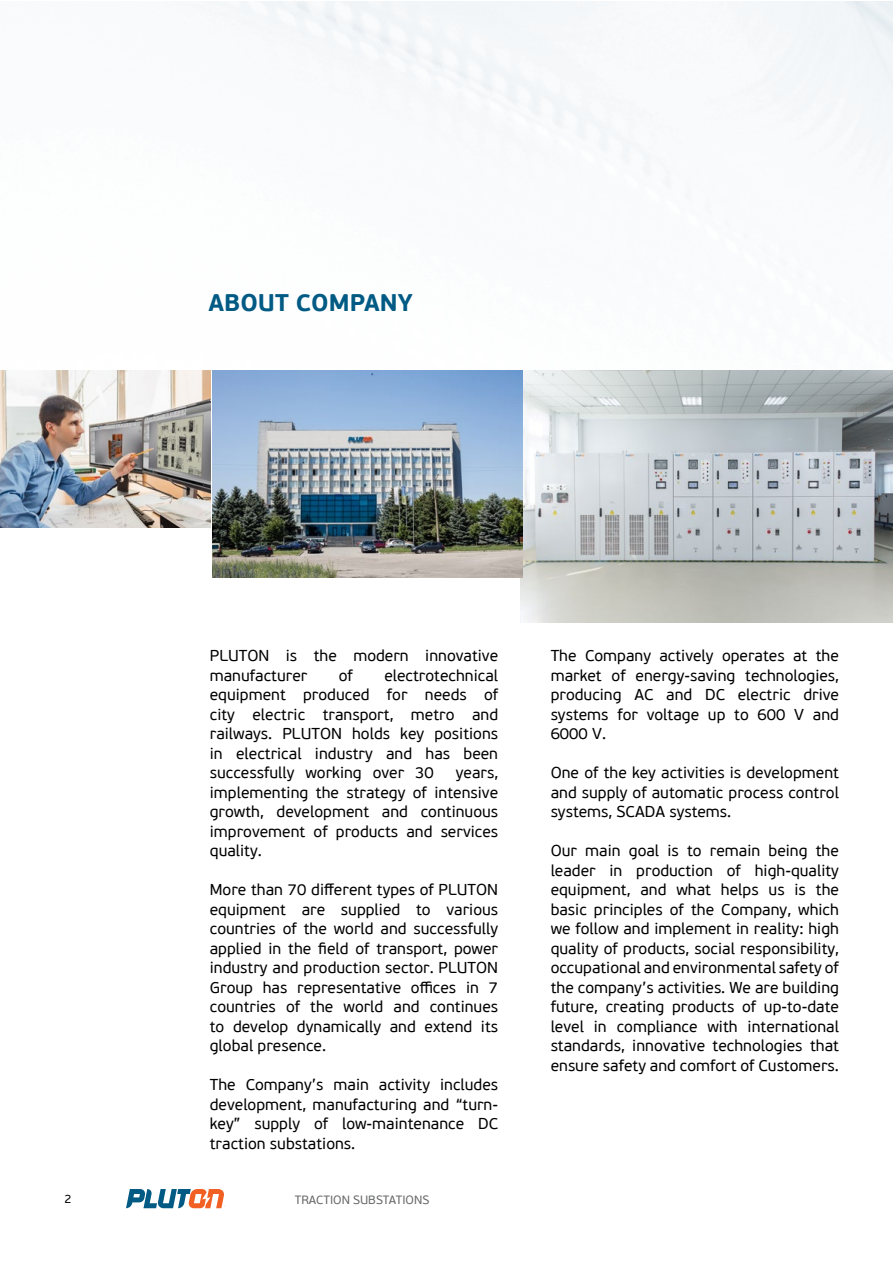
<style>
.page{position:relative;width:893px;height:1263px;background:#fff}
.page>*{position:absolute;margin:0;border:0;box-sizing:border-box;transform-origin:0 0}
.t1{font:700 24px "PF Beau Sans Pro";color:#005a84}
.t2{font:15.75px/19.5px "PF Beau Sans Pro";color:#000;text-align:justify}
.t3{font:12px "PF Beau Sans Pro";color:#676868}
.t4{font:12px "PF Beau Sans Pro";color:#000}
</style>
<div class="page">
<svg style="left:126px;top:1189px;width:99px;height:19px"></svg>
<img style="left:1px;top:1px;width:892px;height:370px">
<img style="left:0;top:371px;width:211px;height:156px">
<img style="left:520px;top:371px;width:373px;height:252px">
<img style="left:212px;top:371px;width:310px;height:207px">
<h1 class="t1" style="left:208px;top:288px;width:206px">ABOUT COMPANY</h1>
<p class="t2" style="left:210px;top:646px;width:290px">PLUTON is the modern innovative manufacturer</p>
<p class="t2" style="left:339px;top:666px;width:16px">of</p>
<p class="t2" style="left:210px;top:666px;width:290px;text-indent:174px">electrotechnical equipment produced for needs of city electric transport, metro and railways. PLUTON holds key positions in electrical industry and has been successfully working over 30</p>
<p class="t2" style="left:210px;top:763px;width:290px;text-indent:246px">years, implementing the strategy of intensive growth, development and continuous improvement of products and services quality.</p>
<p class="t2" style="left:210px;top:880px;width:290px">More than 70 different types of PLUTON equipment are supplied to various countries of the world and successfully applied in the field of transport, power industry and production sector. PLUTON Group has representative offices in 7 countries of the world and continues to develop dynamically and extend its global presence.</p>
<p class="t2" style="left:210px;top:1075px;width:290px">The Company’s main activity includes development, manufacturing and “turn&shy;key” supply of low-maintenance DC traction substations.</p>
<p class="t4" style="left:65px;top:1192px;width:9px">2</p>
<p class="t3" style="left:295px;top:1193px;width:136px">TRACTION SUBSTATIONS</p>
<p class="t2" style="left:551px;top:647px;width:290px">The Company actively operates at the market of energy-saving technologies, producing AC and DC electric drive systems for voltage up to 600 V and 6000 V.</p>
<p class="t2" style="left:551px;top:763px;width:290px">One of the key activities is development and supply of automatic process control systems, SCADA systems.</p>
<p class="t2" style="left:551px;top:841px;width:290px">Our main goal is to remain being the leader in production of high-quality equipment, and what helps us is the basic principles of the Company, which we follow and implement in reality: high quality of products, social responsibility, occupational and environmental safety of the company’s activities. We are building future, creating products of up-to-date level in compliance with international standards, innovative technologies that ensure safety and comfort of Customers.</p>
</div>
